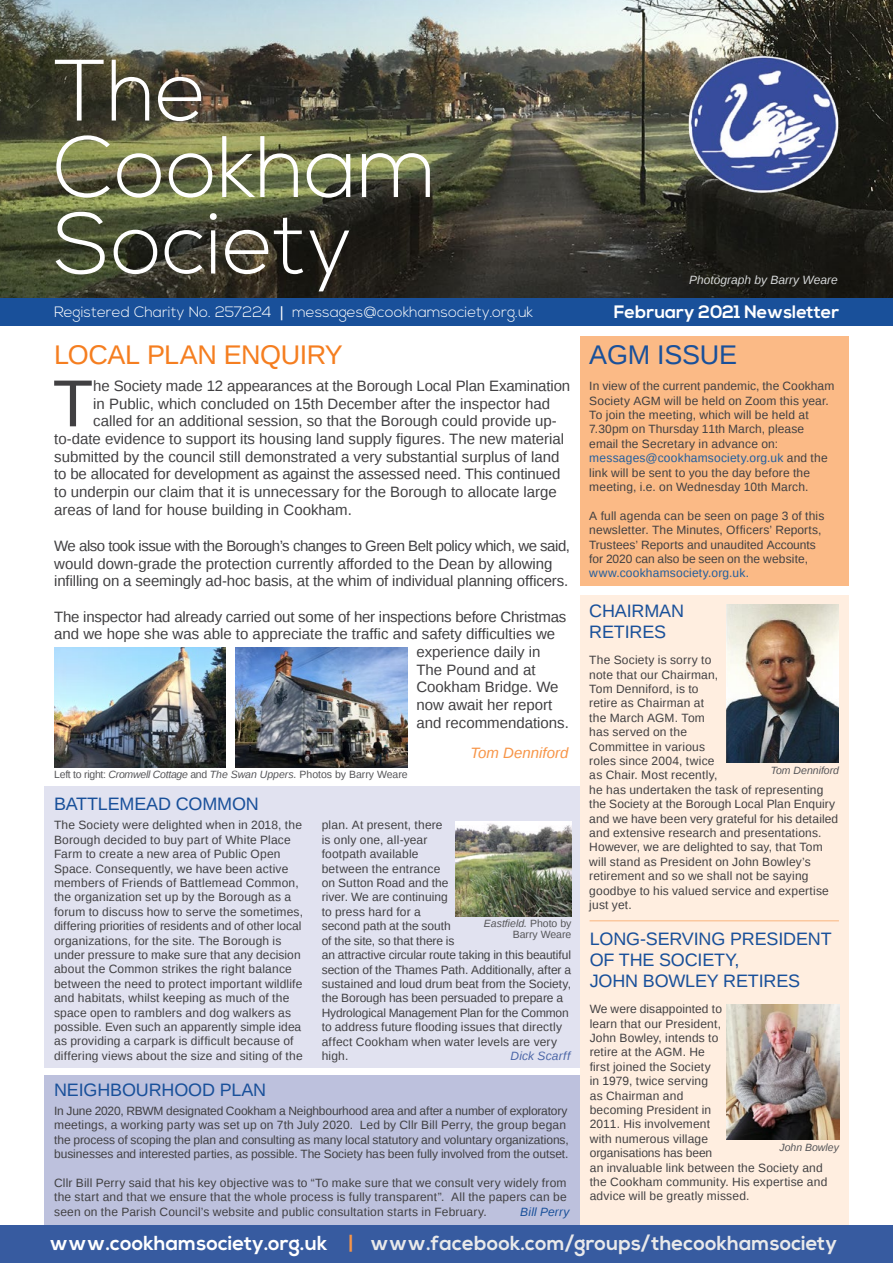
<style>
.page{position:relative;width:893px;height:1263px;background:#fff}
.page>*{position:absolute;margin:0;border:0;box-sizing:border-box;transform-origin:0 0}
.t1{font:300 87px/76.5px "Nexa";color:#fff}
.t2{font:66.45px "Liberation Sans";color:#414042}
.t3{font:27px "Liberation Sans";letter-spacing:-.015em;color:#f57e20}
.t4{font:27px "Liberation Sans";letter-spacing:-.01em;color:#19509a}
.t5{font:700 20.25px "Nexa";letter-spacing:.005em;color:#e9e9ea}
.t6{font:18px/21px "Liberation Sans";letter-spacing:-.01em;color:#19509a}
.t7{font:700 18px "Nexa";color:#fff}
.t8{font:15px/17.7px "Liberation Sans";color:#414042}
.t9{font:300 15px "Nexa";color:#fff}
.t10{font:italic 15px "Liberation Sans";color:#f79548}
.t11{font:12px/14.4px "Liberation Sans";letter-spacing:.015em;color:#414042}
.t12{font:12px/14.4px "Liberation Sans";letter-spacing:-.005em;color:#414042}
.t13{font:12px "Liberation Sans";letter-spacing:.015em;color:#215e9e}
.t14{font:italic 12px "Liberation Sans";color:#d5d7d8}
.t15{font:italic 12px "Liberation Sans";letter-spacing:.015em;color:#4d67a8}
.t16{font:italic 12px "Liberation Sans";letter-spacing:.01em;color:#19509a}
.t17{font:10.5px/10.5px "Liberation Sans";color:#565659;text-align:right}
.t18{font:italic 10.5px "Liberation Sans";color:#565659}
.s1{font-family:"Liberation Sans";font-weight:400}
.s2{color:#215e9e}
.s3{font-style:italic}
.s4{color:#fff}
.s5{color:#f79548}
</style>
<div class="page">
<img style="left:54px;top:648px;width:171px;height:119px">
<img style="left:236px;top:648px;width:172px;height:119px">
<div style="left:45px;top:1075px;width:535px;height:151px;background:#bdc1dd"></div>
<div style="left:45px;top:787px;width:535px;height:281px;background:#e1e2f0"></div>
<div style="left:580px;top:595px;width:268px;height:631px;background:#ffeee0"></div>
<div style="left:580px;top:336px;width:268px;height:250px;background:#fbba86"></div>
<img style="left:726px;top:604px;width:113px;height:158px">
<img style="left:727px;top:1005px;width:112px;height:134px">
<img style="left:455px;top:821px;width:116px;height:95px">
<hr style="left:589px;top:920px;width:250px;height:1px;background:#f79548">
<img style="left:0;top:0;width:893px;height:298px">
<div style="left:0;top:298px;width:893px;height:28px;background:#19509a"></div>
<img style="left:686px;top:52px;width:155px;height:143px">
<div style="left:0;top:1226px;width:893px;height:37px;background:#375ba0"></div>
<h1 class="t1" style="left:54px;top:56px;width:385px">The<br>Cookham<br>Society</h1>
<p class="t9" style="left:54px;top:303px;width:481px">Registered Charity No. 257224 <span class="s1">|</span> messages@cookhamsociety.org.uk</p>
<p class="t14" style="left:689px;top:272px;width:150px">Photograph by Barry Weare</p>
<h3 class="t7" style="left:614px;top:301px;width:227px">February 2021 Newsletter</h3>
<h3 class="t3" style="left:54px;top:339px;width:290px">LOCAL PLAN ENQUIRY</h3>
<h3 class="t4" style="left:589px;top:339px;width:149px">AGM ISSUE</h3>
<p class="t11" style="left:589px;top:379px;width:247px">In view of the current pandemic, the Cookham Society AGM will be held on Zoom this year.<br>To join the meeting, which will be held at 7.30pm on Thursday 11th March, please email the Secretary in advance on: <span class="s2">messages@cookhamsociety.org.uk</span> and the link will be sent to you the day before the meeting, i.e. on Wednesday 10th March.</p>
<p class="t11" style="left:589px;top:509px;width:237px">A full agenda can be seen on page 3 of this newsletter. The Minutes, Officers’ Reports, Trustees’ Reports and unaudited Accounts for 2020 can also be seen on the website,</p>
<p class="t13" style="left:589px;top:566px;width:161px">www.cookhamsociety.org.uk.</p>
<h2 class="t2" style="left:53px;top:366px;width:42px">T</h2>
<p class="t8" style="left:93px;top:377px;width:478px">he Society made 12 appearances at the Borough Local Plan Examination</p>
<p class="t8" style="left:93px;top:395px;width:458px">in Public, which concluded on 15th December after the inspector had</p>
<p class="t8" style="left:93px;top:413px;width:465px">called for an additional session, so that the Borough could provide up-</p>
<p class="t8" style="left:54px;top:431px;width:512px">to-date evidence to support its housing land supply figures. The new material</p>
<p class="t8" style="left:54px;top:448px;width:507px">submitted by the council still demonstrated a very substantial surplus of land</p>
<p class="t8" style="left:54px;top:466px;width:508px">to be allocated for development as against the assessed need. This continued</p>
<p class="t8" style="left:54px;top:484px;width:504px">to underpin our claim that it is unnecessary for the Borough to allocate large</p>
<p class="t8" style="left:54px;top:502px;width:299px">areas of land for house building in Cookham.</p>
<p class="t8" style="left:54px;top:537px;width:517px">We also took issue with the Borough’s changes to Green Belt policy which, we said, would down-grade the protection currently afforded to the Dean by allowing infilling on a seemingly ad-hoc basis, at the whim of individual planning officers.</p>
<p class="t8" style="left:54px;top:608px;width:514px">The inspector had already carried out some of her inspections before Christmas</p>
<p class="t8" style="left:54px;top:626px;width:503px">and we hope she was able to appreciate the traffic and safety difficulties we</p>
<p class="t8" style="left:416px;top:644px;width:126px">experience daily in</p>
<p class="t8" style="left:416px;top:661px;width:121px">The Pound and at</p>
<p class="t8" style="left:416px;top:679px;width:144px">Cookham Bridge. We</p>
<p class="t8" style="left:416px;top:697px;width:137px">now await her report</p>
<p class="t8" style="left:416px;top:714px;width:154px">and recommendations.</p>
<p class="t10" style="left:470px;top:743px;width:99px">Tom Denniford</p>
<h3 class="t6" style="left:589px;top:601px;width:96px">CHAIRMAN<br>RETIRES</h3>
<p class="t11" style="left:589px;top:653px;width:250px">The Society is sorry to<br>note that our Chairman,<br>Tom Denniford, is to<br>retire as Chairman at<br>the March AGM. Tom<br>has served on the<br>Committee in various<br>roles since 2004, twice<br>as Chair. Most recently,<br>he has undertaken the task of representing the Society at the Borough Local Plan Enquiry and we have been very grateful for his detailed and extensive research and presentations.<br>However, we are delighted to say, that Tom will stand as President on John Bowley’s retirement and so we shall not be saying goodbye to his valued service and expertise just yet.</p>
<p class="t18" style="left:771px;top:764px;width:70px">Tom Denniford</p>
<p class="t17" style="left:54px;top:769px;width:355px">Left to right: <span class="s3">Cromwell Cottage</span> and <span class="s3">The Swan Uppers.</span> Photos by Barry Weare</p>
<h3 class="t6" style="left:54px;top:794px;width:206px">BATTLEMEAD COMMON</h3>
<p class="t11" style="left:54px;top:818px;width:250px">The Society were delighted when in 2018, the Borough decided to buy part of White Place Farm to create a new area of Public Open Space. Consequently, we have been active members of Friends of Battlemead Common, the organization set up by the Borough as a forum to discuss how to serve the sometimes, differing priorities of residents and of other local organizations, for the site. The Borough is under pressure to make sure that any decision about the Common strikes the right balance between the need to protect important wildlife and habitats, whilst keeping as much of the space open to ramblers and dog walkers as possible. Even such an apparently simple idea as providing a carpark is difficult because of differing views about the size and siting of the</p>
<p class="t11" style="left:322px;top:819px;width:251px">plan. At present, there<br>is only one, all-year<br>footpath available<br>between the entrance<br>on Sutton Road and the<br>river. We are continuing<br>to press hard for a<br>second path at the south<br>of the site, so that there is<br>an attractive circular route taking in this beautiful section of the Thames Path. Additionally, after a sustained and loud drum beat from the Society, the Borough has been persuaded to prepare a<br>Hydrological Management Plan for the Common to address future flooding issues that directly affect Cookham when water levels are very high.</p>
<p class="t17" style="left:484px;top:919px;width:89px"><span class="s3">Eastfield.</span> Photo by<br>Barry Weare</p>
<h3 class="t6" style="left:590px;top:929px;width:243px">LONG-SERVING PRESIDENT<br>OF THE SOCIETY,<br>JOHN BOWLEY RETIRES</h3>
<p class="t11" style="left:590px;top:1002px;width:239px">We were disappointed to<br>learn that our President,<br>John Bowley, intends to<br>retire at the AGM. He<br>first joined the Society<br>in 1979, twice serving<br>as Chairman and<br>becoming President in<br>2011. His involvement<br>with numerous village<br>organisations has been<br>an invaluable link between the Society and the Cookham community. His expertise and advice will be greatly missed.</p>
<p class="t15" style="left:510px;top:1048px;width:61px">Dick Scarff</p>
<h3 class="t6" style="left:54px;top:1080px;width:213px">NEIGHBOURHOOD PLAN</h3>
<p class="t12" style="left:54px;top:1104px;width:516px">In June 2020, RBWM designated Cookham a Neighbourhood area and after a number of exploratory meetings, a working party was set up on 7th July 2020. Led by Cllr Bill Perry, the group began the process of scoping the plan and consulting as many local statutory and voluntary organizations, businesses and interested parties, as possible. The Society has been fully involved from the outset.</p>
<p class="t11" style="left:54px;top:1176px;width:514px;text-align:justify">Cllr Bill Perry said that his key objective was to “To make sure that we consult very widely from the start and that we ensure that the whole process is fully transparent”. All the papers can be seen on the Parish Council’s website and public consultation starts in February.</p>
<p class="t18" style="left:779px;top:1140px;width:61px">John Bowley</p>
<p class="t16" style="left:520px;top:1203px;width:51px">Bill Perry</p>
<h3 class="t5" style="left:50px;top:1231px;width:789px"><span class="s4">www.cookhamsociety.org.uk</span> <span class="s5">|</span> www.facebook.com/groups/thecookhamsociety</h3>
</div>
